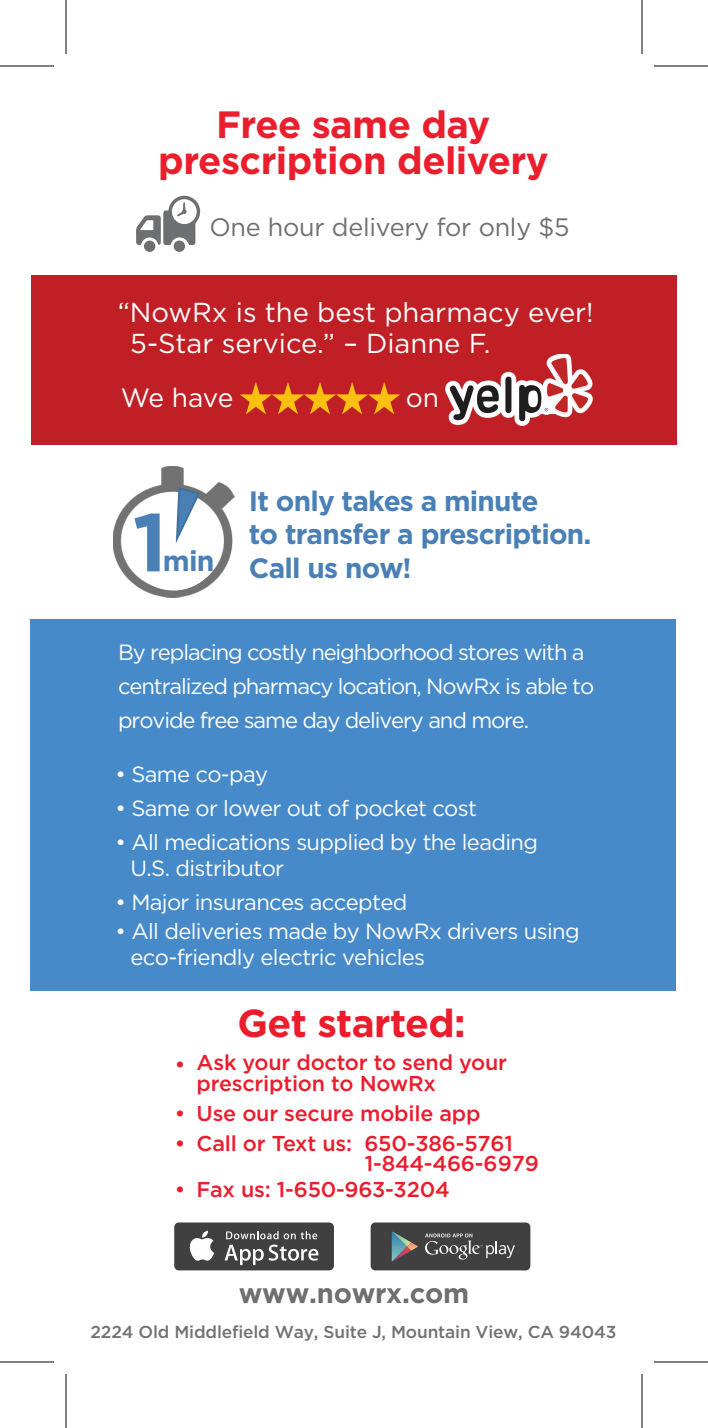
<style>
.page{position:relative;width:708px;height:1428px;background:#fff}
.page>*{position:absolute;margin:0;border:0;box-sizing:border-box;transform-origin:0 0}
.t1{font:700 82px "Gotham";color:#4a80b6}
.t2{font:700 39px "Gotham";letter-spacing:-.015em;color:#eb1c2c}
.t3{font:700 38px/36.4px "Gotham";letter-spacing:-.015em;color:#eb1e2e;text-align:center}
.t4{font:700 28.4px "Gotham";color:#4a80b6}
.t5{font:700 28px/33.6px "Gotham";letter-spacing:-.03em;color:#4a80b6}
.t6{font:27.4px/31.4px "Gotham";color:#fff}
.t7{font:700 27.4px "Gotham";letter-spacing:-.01em;color:#6d6f70}
.t8{font:26.4px "Gotham";letter-spacing:-.02em;color:#fff}
.t9{font:25.2px "Gotham";letter-spacing:-.01em;color:#6d6f70}
.t10{font:22px/26px "Gotham";letter-spacing:-.03em;color:#fff}
.t11{font:22px/34px "Gotham";letter-spacing:-.05em;color:#fff}
.t12{font:500 21.4px/30px "Gotham";letter-spacing:-.01em;color:#eb1c2c}
.t13{font:500 17.2px "Gotham";letter-spacing:-.01em;color:#727272}
</style>
<div class="page">
<div style="left:30px;top:619px;width:646px;height:372px;background:#468ac9"></div>
<div style="left:31px;top:275px;width:646px;height:169px;background:#c02025"></div>
<img style="left:446px;top:354px;width:147px;height:72px">
<svg style="left:240px;top:382px;width:160px;height:32px"></svg>
<div style="left:144px;top:241px;width:11px;height:11px;background:#6d6f70;border-radius:50%"></div>
<div style="left:174px;top:241px;width:11px;height:11px;background:#6d6f70;border-radius:50%"></div>
<svg style="left:136px;top:195px;width:65px;height:51px"></svg>
<hr style="left:0;top:66px;width:54px;height:1px;background:#000">
<hr style="left:654px;top:66px;width:54px;height:1px;background:#000">
<hr style="left:0;top:1362px;width:54px;height:1px;background:#000">
<hr style="left:654px;top:1362px;width:54px;height:1px;background:#000">
<hr style="left:66px;top:0;width:1px;height:54px;background:#000">
<hr style="left:66px;top:1374px;width:1px;height:54px;background:#000">
<hr style="left:642px;top:0;width:1px;height:54px;background:#000">
<hr style="left:642px;top:1374px;width:1px;height:54px;background:#000">
<img style="left:113px;top:466px;width:121px;height:131px">
<svg style="left:125px;top:487px;width:97px;height:104px"></svg>
<div style="left:174px;top:1223px;width:160px;height:47px;background:#414041;border-radius:5px"></div>
<svg style="left:189px;top:1231px;width:25px;height:30px"></svg>
<svg style="left:225px;top:1245px;width:93px;height:20px"></svg>
<svg style="left:226px;top:1231px;width:91px;height:8px"></svg>
<div style="left:371px;top:1223px;width:159px;height:47px;background:#414041;border-radius:5px"></div>
<svg style="left:392px;top:1232px;width:26px;height:29px"></svg>
<svg style="left:425px;top:1234px;width:90px;height:26px"></svg>
<h3 class="t3" style="left:158px;top:105px;width:392px">Free same day prescription delivery</h3>
<p class="t9" style="left:209px;top:213px;width:362px">One hour delivery for only $5</p>
<p class="t6" style="left:130px;top:296px;width:465px;text-indent:-13px">“NowRx is the best pharmacy ever!<br>5-Star service.” – Dianne F.</p>
<p class="t8" style="left:121px;top:383px;width:114px">We have</p>
<p class="t8" style="left:406px;top:383px;width:35px">on</p>
<p class="t5" style="left:249px;top:483px;width:344px">It only takes a minute<br>to transfer a prescription.</p>
<h1 class="t1" style="left:133px;top:495px;width:36px">1</h1>
<p class="t4" style="left:163px;top:545px;width:53px">min</p>
<p class="t5" style="left:249px;top:550px;width:164px">Call us now!</p>
<p class="t11" style="left:118px;top:635px;width:478px">By replacing costly neig hborhood stores with a centralized pharmacy location, NowRx is able to provide free same day delivery and more.</p>
<p class="t10" style="left:116px;top:761px;width:154px">• Same co-pay</p>
<p class="t10" style="left:116px;top:795px;width:363px">• Same or lower out of pocket cost</p>
<p class="t10" style="left:130px;top:829px;width:403px;text-indent:-15px">• All medications supplied by the leading<br>U.S. distributor</p>
<p class="t10" style="left:116px;top:889px;width:293px">• Major insurances accepted</p>
<p class="t10" style="left:116px;top:918px;width:459px">• All deliveries made by NowRx drivers using</p>
<p class="t10" style="left:130px;top:944px;width:296px">eco-friendly electric vehicles</p>
<p class="t12" style="left:175px;top:1048px;width:12px">•</p>
<p class="t12" style="left:175px;top:1098px;width:12px">• •</p>
<p class="t12" style="left:175px;top:1174px;width:12px">•</p>
<h2 class="t2" style="left:238px;top:1001px;width:230px">Get started:</h2>
<p class="t12" style="left:197px;top:1051px;width:312px;line-height:21.4px">Ask your doctor to send your prescription to NowRx</p>
<p class="t12" style="left:197px;top:1098px;width:318px">Use our secure mobile app<br>Callor Text us: 650-386-5761</p>
<p class="t12" style="left:197px;top:1149px;width:344px;line-height:26.6px;text-indent:168px">1-844-466-6979<br>Fax us: 1-650-963-3204</p>
<p class="t7" style="left:239px;top:1278px;width:232px">www.nowrx.com</p>
<p class="t13" style="left:91px;top:1322px;width:527px">2224 Old Middlefield Way, Suite J, Mountain View, CA 94043</p>
</div>
